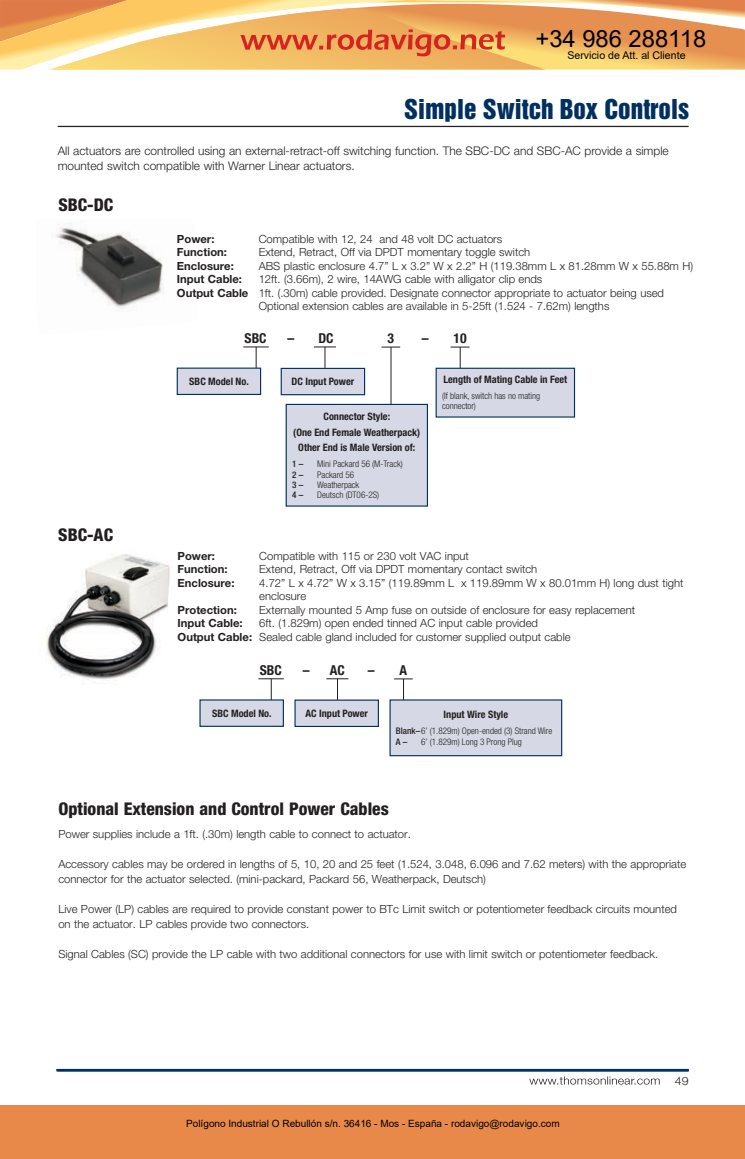
<style>
.page{position:relative;width:745px;height:1159px;background:#fff}
.page>*{position:absolute;margin:0;border:0;box-sizing:border-box;transform-origin:0 0}
.t1{font:25px "Helvetica Inserat LT Std";color:#00305f}
.t2{font:23.75px "Arial";color:#000}
.t3{font:800 condensed 17.5px "Helvetica Neue LT Std";color:#231f20}
.t4{font:700 condensed 13.62px "Helvetica Neue LT Std";color:#231f20}
.t5{font:300 11.88px/15px "Helvetica Neue LT Std";color:#231f20}
.t6{font:300 11.25px/13.5px "Helvetica Neue LT Std";color:#231f20}
.t7{font:700 11.25px "Helvetica Neue LT Std";color:#231f20}
.t8{font:300 11.25px "Helvetica Neue LT Std";color:#231f20;scale:1.1 1}
.t9{font:10.62px "Arial";color:#000}
.t10{font:700 condensed 10.25px/15.9px "Helvetica Neue LT Std";color:#231f20;text-align:center}
.t11{font:10px "Arial";color:#000}
.t12{font:300 condensed 9.12px/10.2px "Helvetica Neue LT Std";color:#231f20}
.t13{font:500 condensed 9.12px "Helvetica Neue LT Std";color:#231f20}
.s1{font-weight:700}
.s2{font-weight:500}
</style>
<div class="page">
<hr style="left:58px;top:126px;width:630px;height:1px;background:#231f20">
<img style="left:56px;top:223px;width:108px;height:88px">
<svg style="left:258px;top:678px;width:26px;height:1px"></svg>
<hr style="left:271px;top:679px;width:1px;height:48px;background:#231f20">
<svg style="left:394px;top:678px;width:18px;height:1px"></svg>
<hr style="left:403px;top:679px;width:1px;height:31px;background:#231f20">
<svg style="left:326px;top:678px;width:22px;height:21px"></svg>
<svg style="left:243px;top:347px;width:25px;height:1px"></svg>
<hr style="left:256px;top:347px;width:1px;height:48px;background:#231f20">
<svg style="left:381px;top:347px;width:19px;height:1px"></svg>
<hr style="left:390px;top:347px;width:1px;height:75px;background:#231f20">
<svg style="left:450px;top:347px;width:19px;height:1px"></svg>
<hr style="left:459px;top:347px;width:1px;height:48px;background:#231f20">
<svg style="left:313px;top:347px;width:23px;height:21px"></svg>
<img style="left:46px;top:554px;width:124px;height:126px">
<hr style="left:56px;top:1069px;width:632px;height:2px;background:#00305f">
<svg style="left:529px;top:1076px;width:130px;height:8px"></svg>
<div style="left:200px;top:700px;width:83px;height:26px;background:#d6d9e5"></div>
<div style="left:199px;top:699px;width:85px;height:28px;border:1px solid #00305f"></div>
<div style="left:295px;top:700px;width:83px;height:26px;background:#d6d9e5"></div>
<div style="left:294px;top:699px;width:85px;height:28px;border:1px solid #00305f"></div>
<div style="left:390px;top:700px;width:171px;height:55px;background:#d6d9e5"></div>
<div style="left:389px;top:699px;width:173px;height:57px;border:1px solid #00305f"></div>
<div style="left:177px;top:368px;width:83px;height:26px;background:#d6d9e5"></div>
<div style="left:176px;top:367px;width:85px;height:28px;border:1px solid #00305f"></div>
<div style="left:436px;top:368px;width:138px;height:49px;background:#d6d9e5"></div>
<div style="left:435px;top:368px;width:139px;height:49px;border:1px solid #00305f"></div>
<div style="left:281px;top:368px;width:83px;height:27px;background:#d6d9e5"></div>
<div style="left:280px;top:368px;width:85px;height:27px;border:1px solid #00305f"></div>
<div style="left:286px;top:404px;width:141px;height:102px;background:#d6d9e5"></div>
<div style="left:285px;top:404px;width:143px;height:102px;border:1px solid #00305f"></div>
<div style="left:0;top:1105px;width:744px;height:54px;background:#e88949"></div>
<svg style="left:0;top:0;width:744px;height:70px;background:#f0b66e"></svg>
<h2 class="t2" style="left:535px;top:22px;width:172px">+34 986 288118</h2>
<p class="t9" style="left:567px;top:48px;width:120px">Servicio de Att. al Cliente</p>
<h1 class="t1" style="left:404px;top:94px;width:286px">Simple Switch Box Controls</h1>
<p class="t5" style="left:58px;top:143px;width:612px">All actuators are controlled using an external-retract-off switching function. The SBC-DC and SBC-AC provide a simple mounted switch compatible with Warner Linear actuators.</p>
<h3 class="t3" style="left:58px;top:193px;width:56px">SBC-DC</h3>
<h3 class="t3" style="left:58px;top:524px;width:56px">SBC-AC</h3>
<p class="t7" style="left:177px;top:232px;width:39px">Power:</p>
<p class="t6" style="left:258px;top:232px;width:245px">Compatible with 12, 24 and 48 volt DC actuators</p>
<p class="t7" style="left:177px;top:245px;width:52px">Function:</p>
<p class="t6" style="left:258px;top:245px;width:273px">Extend, Retract, Off via DPDT momentary toggle switch</p>
<p class="t7" style="left:177px;top:259px;width:58px">Enclosure:</p>
<p class="t6" style="left:258px;top:259px;width:435px">ABS plastic enclosure 4.7” L x 3.2” W x 2.2” H (119.38mm L x 81.28mm W x 55.88m H)</p>
<p class="t7" style="left:177px;top:272px;width:67px">Input Cable:</p>
<p class="t6" style="left:258px;top:272px;width:285px">12ft. (3.66m), 2 wire, 14AWG cable with alligator clip ends</p>
<p class="t6" style="left:177px;top:286px;width:488px"><span class="s1">Output Cable</span> 1ft. (.30m) cable provided. Designate connector appropriate to actuator being used</p>
<p class="t6" style="left:258px;top:299px;width:352px">Optional extension cables are available in 5-25ft (1.524 - 7.62m) lengths</p>
<p class="t4" style="left:244px;top:330px;width:24px">SBC</p>
<p class="t4" style="left:287px;top:330px;width:8px">–</p>
<p class="t4" style="left:387px;top:330px;width:8px">3</p>
<p class="t4" style="left:421px;top:330px;width:46px">– 10</p>
<p class="t4" style="left:318px;top:330px;width:17px">DC</p>
<p class="t10" style="left:189px;top:373px;width:61px">SBC Model No.</p>
<p class="t10" style="left:443px;top:371px;width:125px">Length of Mating Cable in Feet</p>
<p class="t12" style="left:442px;top:391px;width:100px">(If blank, switch has no mating connector)</p>
<p class="t10" style="left:291px;top:373px;width:64px">DC Input Power</p>
<p class="t10" style="left:293px;top:408px;width:128px">Connector Style:<br>(One End Female Weatherpack)<br>Other End is Male Version of:</p>
<p class="t13" style="left:292px;top:459px;width:13px">1 –</p>
<p class="t12" style="left:317px;top:459px;width:87px">Mini Packard 56 (M-Track)</p>
<p class="t13" style="left:292px;top:469px;width:13px">2 –</p>
<p class="t12" style="left:317px;top:469px;width:39px">Packard 56</p>
<p class="t13" style="left:292px;top:479px;width:13px">3 –</p>
<p class="t12" style="left:317px;top:479px;width:44px">Weatherpack</p>
<p class="t13" style="left:292px;top:489px;width:13px">4 –</p>
<p class="t12" style="left:317px;top:490px;width:63px">Deutsch (DT06-2S)</p>
<p class="t7" style="left:177px;top:549px;width:39px">Power:</p>
<p class="t6" style="left:259px;top:549px;width:211px">Compatible with 115 or 230 volt VAC input</p>
<p class="t7" style="left:177px;top:562px;width:52px">Function:</p>
<p class="t6" style="left:259px;top:562px;width:279px">Extend, Retract, Off via DPDT momentary contact switch</p>
<p class="t7" style="left:177px;top:576px;width:58px">Enclosure:</p>
<p class="t6" style="left:259px;top:576px;width:425px">4.72” L x 4.72” W x 3.15” (119.89mm L x 119.89mm W x 80.01mm H) long dust tight enclosure</p>
<p class="t7" style="left:177px;top:603px;width:61px">Protection:</p>
<p class="t6" style="left:259px;top:603px;width:377px">Externally mounted 5 Amp fuse on outside of enclosure for easy replacement</p>
<p class="t7" style="left:177px;top:616px;width:67px">Input Cable:</p>
<p class="t6" style="left:177px;top:616px;width:394px;text-indent:82px">6ft. (1.829m) open ended tinned AC input cable provided<br><span class="s1">Output Cable:</span> Sealed cable gland included for customer supplied output cable</p>
<p class="t4" style="left:259px;top:662px;width:24px">SBC</p>
<p class="t4" style="left:302px;top:662px;width:44px">– AC</p>
<p class="t4" style="left:367px;top:662px;width:41px">– A</p>
<p class="t10" style="left:212px;top:705px;width:61px">SBC Model No.</p>
<p class="t10" style="left:305px;top:705px;width:64px">AC Input Power</p>
<p class="t10" style="left:443px;top:707px;width:66px">Input Wire Style</p>
<p class="t12" style="left:396px;top:726px;width:158px"><span class="s2">Blank–</span>6’ (1.829m) Open-ended (3) Strand Wire<br><span class="s2">A –</span></p>
<p class="t12" style="left:421px;top:736px;width:102px">6’ (1.829m) Long 3 Prong Plug</p>
<h3 class="t3" style="left:58px;top:798px;width:332px">Optional Extension and Control Power Cables</h3>
<p class="t6" style="left:58px;top:826px;width:354px">Power supplies include a 1ft. (.30m) length cable to connect to actuator.</p>
<p class="t6" style="left:58px;top:856px;width:629px;line-height:15px">Accessory cables may be ordered in lengths of 5, 10, 20 and 25 feet (1.524, 3.048, 6.096 and 7.62 meters) with the appropriate connector for the actuator selected. (mini-packard, Packard 56, Weatherpack, Deutsch)</p>
<p class="t6" style="left:58px;top:901px;width:619px;line-height:15px">Live Power (LP) cables are required to provide constant power to BTc Limit switch or potentiometer feedback circuits mounted on the actuator. LP cables provide two connectors.</p>
<p class="t6" style="left:58px;top:946px;width:601px">Signal Cables (SC) provide the LP cable with two additional connectors for use with limit switch or potentiometer feedback.</p>
<p class="t11" style="left:186px;top:1117px;width:375px">Polígono Industrial O Rebullón s/n. 36416 - Mos - España - rodavigo@rodavigo.com</p>
<p class="t8" style="left:674px;top:1073px;width:14px">49</p>
</div>
